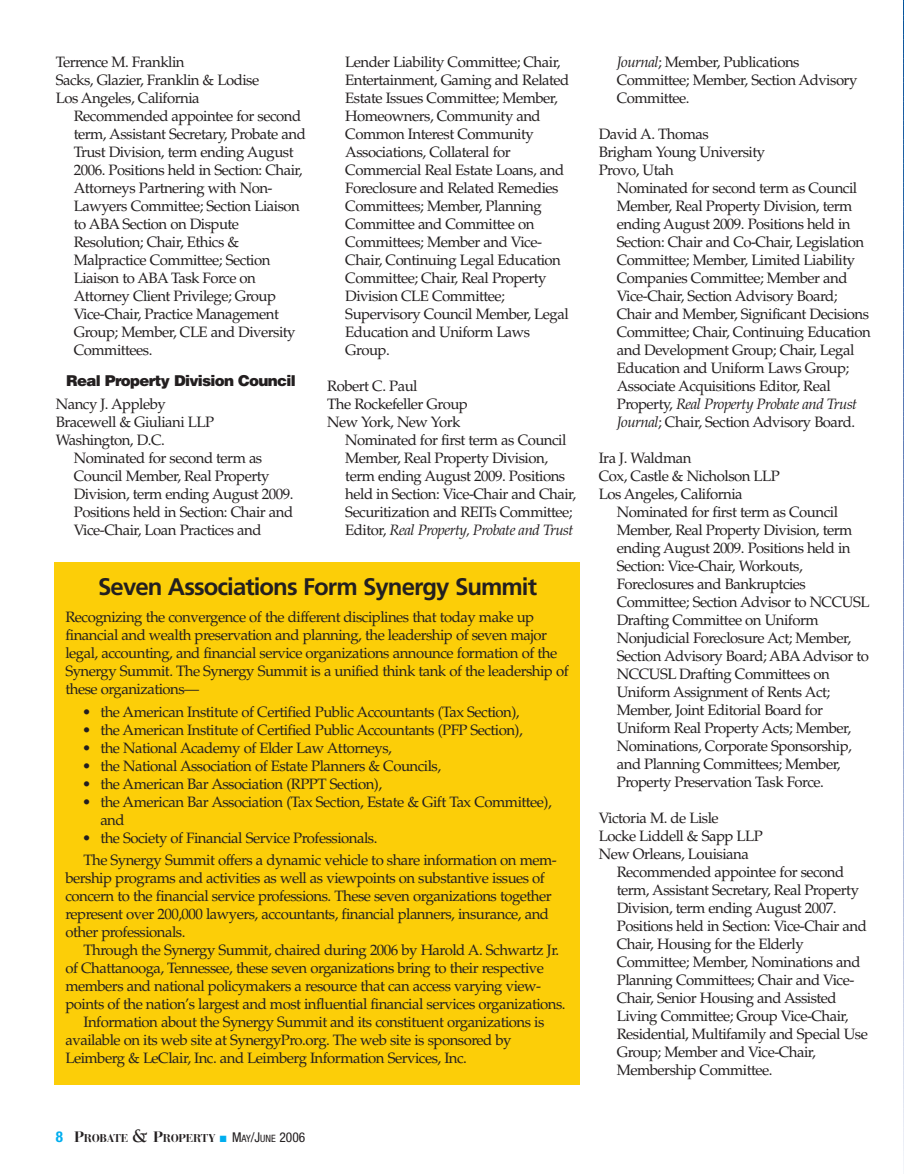
<style>
.page{position:relative;width:904px;height:1174px;background:#fff}
.page>*{position:absolute;margin:0;border:0;box-sizing:border-box;transform-origin:0 0}
.t1{font:700 24px "Frutiger";letter-spacing:-.04em;color:#231f20}
.t2{font:15px/18px "Palatino";letter-spacing:-.035em;color:#231f20}
.t3{font:900 15px "Helvetica";letter-spacing:-.045em;color:#231f20}
.t4{font:700 11.25px "Bauer Bodoni";letter-spacing:-.02em;color:#231f20}
.s1{font-style:italic}
.s2{font-family:"Helvetica Neue";font-stretch:condensed;font-size:15px;color:#00aeef}
.s3{font-size:15px}
.s4{font-family:"Berkeley";font-size:19.5px}
.s5{font-family:"Helvetica Neue";font-weight:400;font-stretch:condensed;font-size:13.5px}
.s6{font-family:"Helvetica Neue";font-weight:400;font-stretch:condensed;font-size:10.2px}
</style>
<div class="page">
<svg style="left:903px;top:0;width:1px;height:1174px"></svg>
<div style="left:54px;top:562px;width:525px;height:523px;background:#fcce08"></div>
<p class="t2" style="left:56px;top:54px;width:130px">Terrence M. Franklin</p>
<p class="t2" style="left:56px;top:72px;width:205px">Sacks, Glazier, Franklin &amp; Lodise</p>
<p class="t2" style="left:74px;top:90px;width:234px;text-indent:-18px">Los Angeles, California<br>Recommended appointee for second term, Assistant Secretary, Probate and<br>Trust Division, term ending August<br>2006. Positions held in Section: Chair,<br>Attorneys Partnering with Non-<br>Lawyers Committee; Section Liaison to ABA Section on Dispute<br>Resolution; Chair, Ethics &amp;<br>Malpractice Committee; Section<br>Liaison to ABA Task Force on<br>Attorney Client Privilege; Group<br>Vice-Chair, Practice Management<br>Group; Member, CLE and Diversity<br>Committees.</p>
<p class="t3" style="left:66px;top:375px;width:231px">Real Property Division Council</p>
<p class="t2" style="left:56px;top:396px;width:112px">Nancy J. Appleby</p>
<p class="t2" style="left:56px;top:414px;width:160px">Bracewell &amp; Giuliani LLP</p>
<p class="t2" style="left:74px;top:432px;width:221px;text-indent:-18px">Washington, D.C.<br>Nominated for second term as<br>Council Member, Real Property<br>Division, term ending August 2009.<br>Positions held in Section: Chair and<br>Vice-Chair, Loan Practices and</p>
<p class="t2" style="left:345px;top:54px;width:226px">Lender Liability Committee; Chair,<br>Entertainment, Gaming and Related<br>Estate Issues Committee; Member,<br>Homeowners, Community and<br>Common Interest Community<br>Associations, Collateral for<br>Commercial Real Estate Loans, and<br>Foreclosure and Related Remedies<br>Committees; Member, Planning<br>Committee and Committee on<br>Committees; Member and Vice-<br>Chair, Continuing Legal Education<br>Committee; Chair, Real Property<br>Division CLE Committee;<br>Supervisory Council Member, Legal<br>Education and Uniform Laws<br>Group.</p>
<p class="t2" style="left:327px;top:378px;width:92px">Robert C. Paul</p>
<p class="t2" style="left:327px;top:396px;width:142px">The Rockefeller Group</p>
<p class="t2" style="left:345px;top:414px;width:232px;text-indent:-18px">New York, New York<br>Nominated for first term as Council Member, Real Property Division, term ending August 2009. Positions held in Section: Vice-Chair and Chair, Securitization and REITs Committee; Editor, <span class="s1">Real Property, Probate and Trust</span></p>
<h2 class="t1" style="left:98px;top:577px;width:440px">Seven Associations Form Synergy Summit</h2>
<p class="t2" style="left:65px;top:610px;width:505px">Recognizing the convergence of the different disciplines that today make up financial and wealth preservation and planning, the leadership of seven major legal, accounting, and financial service organizations announce formation of the Synergy Summit. The Synergy Summit is a unified think tank of the leadership of these organizations—</p>
<p class="t2" style="left:82px;top:704px;width:439px">• the American Institute of Certified Public Accountants (Tax Section),</p>
<p class="t2" style="left:82px;top:722px;width:442px">• the American Institute of Certified Public Accountants (PFP Section),</p>
<p class="t2" style="left:82px;top:740px;width:311px">• the National Academy of Elder Law Attorneys,</p>
<p class="t2" style="left:82px;top:758px;width:360px">• the National Association of Estate Planners &amp; Councils,</p>
<p class="t2" style="left:82px;top:776px;width:301px">• the American Bar Association (RPPT Section),</p>
<p class="t2" style="left:100px;top:794px;width:453px;text-indent:-18px">• the American Bar Association (Tax Section, Estate &amp; Gift Tax Committee), and</p>
<p class="t2" style="left:82px;top:828px;width:476px;line-height:22.5px">• the Society of Financial Service Professionals.<br>The Synergy Summit offers a dynamic vehicle to share information on mem-</p>
<p class="t2" style="left:65px;top:871px;width:481px">bership programs and activities as well as viewpoints on substantive issues of</p>
<p class="t2" style="left:65px;top:889px;width:488px">concern to the financial service professions. These seven organizations together</p>
<p class="t2" style="left:65px;top:907px;width:485px">represent over 200,000 lawyers, accountants, financial planners, insurance, and</p>
<p class="t2" style="left:65px;top:925px;width:122px">other professionals.</p>
<p class="t2" style="left:83px;top:943px;width:477px">Through the Synergy Summit, chaired during 2006 by Harold A. Schwartz Jr.</p>
<p class="t2" style="left:65px;top:961px;width:480px">of Chattanooga, Tennessee, these seven organizations bring to their respective</p>
<p class="t2" style="left:65px;top:979px;width:477px">members and national policymakers a resource that can access varying view-</p>
<p class="t2" style="left:65px;top:997px;width:502px">points of the nation’s largest and most influential financial services organizations.</p>
<p class="t2" style="left:83px;top:1015px;width:462px">Information about the Synergy Summit and its constituent organizations is</p>
<p class="t2" style="left:65px;top:1033px;width:448px">available on its web site at SynergyPro.org. The web site is sponsored by<br>Leimberg &amp; LeClair, Inc. and Leimberg Information Services, Inc.</p>
<p class="t4" style="left:56px;top:1134px;width:251px"><span class="s2">8</span> <span class="s3">P</span>ROBATE <span class="s4">&amp;</span> <span class="s3">P</span>ROPERTY <span class="s5">M</span><span class="s6">AY</span><span class="s5">/J</span><span class="s6">UNE</span> <span class="s5">2006</span></p>
<p class="t2" style="left:617px;top:54px;width:242px"><span class="s1">Journal</span>; Member, Publications<br>Committee; Member, Section Advisory<br>Committee.</p>
<p class="t2" style="left:599px;top:126px;width:112px">David A. Thomas</p>
<p class="t2" style="left:599px;top:144px;width:168px">Brigham Young University</p>
<p class="t2" style="left:617px;top:162px;width:256px;text-indent:-18px">Provo, Utah<br>Nominated for second term as Council Member, Real Property Division, term ending August 2009. Positions held in Section: Chair and Co-Chair, Legislation Committee; Member, Limited Liability Companies Committee; Member and Vice-Chair, Section Advisory Board; Chair and Member, Significant Decisions Committee; Chair, Continuing Education and Development Group; Chair, Legal Education and Uniform Laws Group; Associate Acquisitions Editor, Real Property, <span class="s1">Real Property Probate and Trust Journal</span>; Chair, Section Advisory Board.</p>
<p class="t2" style="left:599px;top:450px;width:94px">Ira J. Waldman</p>
<p class="t2" style="left:599px;top:468px;width:183px">Cox, Castle &amp; Nicholson LLP</p>
<p class="t2" style="left:617px;top:486px;width:254px;text-indent:-18px">Los Angeles, California<br>Nominated for first term as Council Member, Real Property Division, term ending August 2009. Positions held in Section: Vice-Chair, Workouts, Foreclosures and Bankruptcies Committee; Section Advisor to NCCUSL Drafting Committee on Uniform Nonjudicial Foreclosure Act; Member, Section Advisory Board; ABA Advisor to NCCUSL Drafting Committees on Uniform Assignment of Rents Act; Member, Joint Editorial Board for Uniform Real Property Acts; Member, Nominations, Corporate Sponsorship, and Planning Committees; Member, Property Preservation Task Force.</p>
<p class="t2" style="left:599px;top:810px;width:122px">Victoria M. de Lisle</p>
<p class="t2" style="left:599px;top:828px;width:166px">Locke Liddell &amp; Sapp LLP</p>
<p class="t2" style="left:617px;top:846px;width:253px;text-indent:-18px">New Orleans, Louisiana<br>Recommended appointee for second term, Assistant Secretary, Real Property Division, term ending August 2007.<br>Positions held in Section: Vice-Chair and Chair, Housing for the Elderly Committee; Member, Nominations and Planning Committees; Chair and Vice-Chair, Senior Housing and Assisted Living Committee; Group Vice-Chair, Residential, Multifamily and Special Use Group; Member and Vice-Chair, Membership Committee.</p>
</div>
